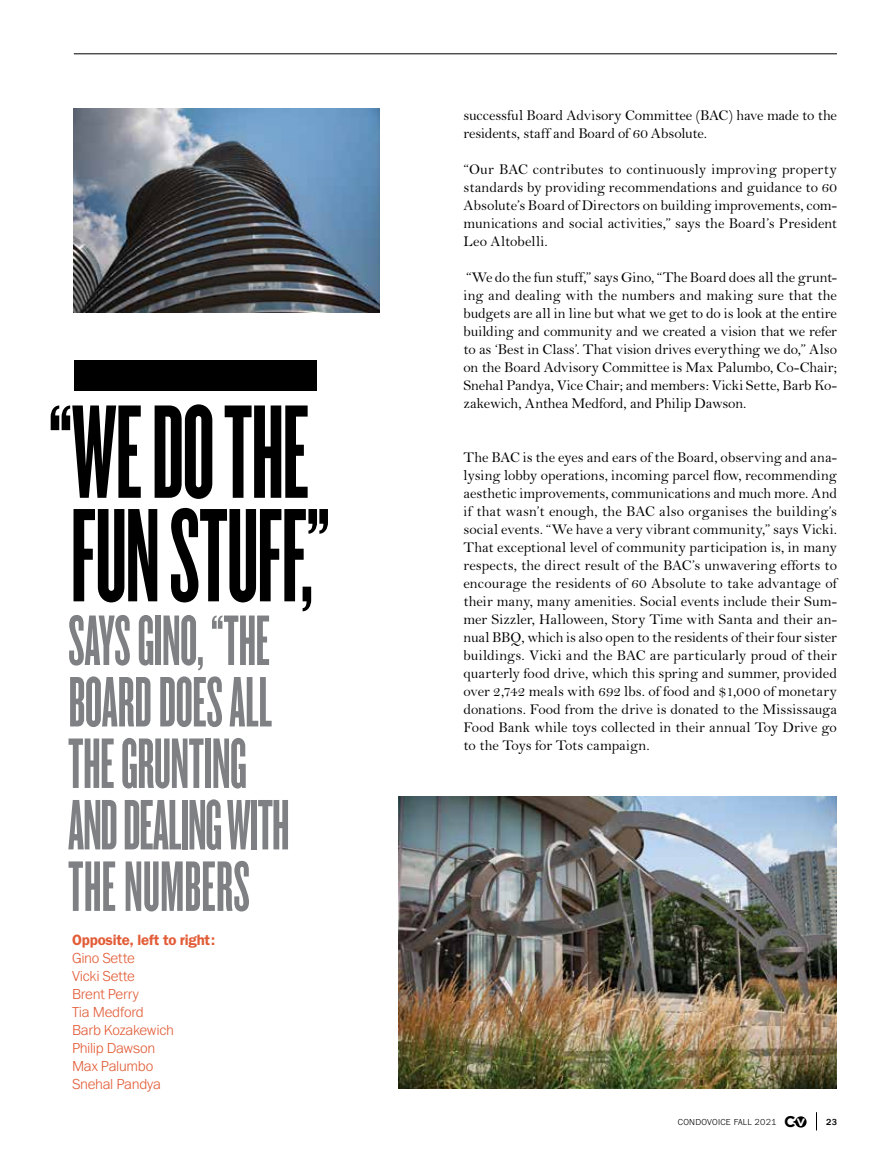
<style>
.page{position:relative;width:891px;height:1161px;background:#fff}
.page>*{position:absolute;margin:0;border:0;box-sizing:border-box;transform-origin:0 0}
.t1{font:138.6px/103.5px "Knockout HTF66 Full Flyweight";letter-spacing:-.01em;color:#000}
.t2{font:74.25px/61.5px "Knockout HTF66 Full Flyweight";letter-spacing:-.01em;color:#7e8083}
.t3{font:15px/18px "Bell";letter-spacing:-.005em;color:#000;text-align:justify}
.t4{font:300 15px/18px "Franklin Gothic URW";letter-spacing:-.015em;color:#e25c37}
.t5{font:600 15px "Franklin Gothic";letter-spacing:-.015em;color:#e25c37}
.t6{font:300 9px "Franklin Gothic URW";letter-spacing:.03em;color:#000}
.t7{font:500 9px "Franklin Gothic";color:#000}
.s1{font-family:"Gotham";font-weight:700;font-size:15.45px}
.s2{font-family:"Gotham";font-weight:700;font-size:10.65px;color:#fff}
</style>
<div class="page">
<svg style="left:793px;top:1116px;width:14px;height:12px"></svg>
<svg style="left:816px;top:1112px;width:1px;height:18px"></svg>
<hr style="left:74px;top:54px;width:763px;height:1px;background:#000">
<div style="left:74px;top:360px;width:243px;height:31px;background:#000"></div>
<img style="left:74px;top:109px;width:305px;height:203px">
<img style="left:398px;top:796px;width:439px;height:293px">
<h1 class="t1" style="left:48px;top:401px;width:284px">“WE DO THE<br>FUN STUFF,”</h1>
<h2 class="t2" style="left:68px;top:610px;width:223px">SAYS GINO, “THE<br>BOARD DOES ALL<br>THE GRUNTING<br>AND DEALING WITH<br>THE NUMBERS</h2>
<p class="t5" style="left:72px;top:931px;width:145px">Opposite, left to right:</p>
<p class="t4" style="left:72px;top:949px;width:103px">Gino Sette<br>Vicki Sette<br>Brent Perry<br>Tia Medford<br>Barb Kozakewich<br>Philip Dawson<br>Max Palumbo<br>Snehal Pandya</p>
<p class="t3" style="left:464px;top:106px;width:375px">successful Board Advisory Committee (BAC) have made to the residents, staff and Board of 60 Absolute.</p>
<p class="t3" style="left:464px;top:160px;width:375px">“Our BAC contributes to continuously improving property standards by providing recommendations and guidance to 60<br>Absolute’s Board of Directors on building improvements, com&shy;munications and social activities,” says the Board’s President Leo Altobelli.</p>
<p class="t3" style="left:464px;top:268px;width:375px">“We do the fun stuff,” says Gino, “The Board does all the grunt&shy;ing and dealing with the numbers and making sure that the budgets are all in line but what we get to do is look at the entire building and community and we created a vision that we refer to as ‘Best in Class’. That vision drives everything we do,” Also on the Board Advisory Committee is Max Palumbo, Co-Chair; Snehal Pandya, Vice Chair; and members: Vicki Sette, Barb Ko&shy;zakewich, Anthea Medford, and Philip Dawson.</p>
<p class="t3" style="left:464px;top:448px;width:375px">The BAC is the eyes and ears of the Board, observing and ana&shy;lysing lobby operations, incoming parcel flow, recommending aesthetic improvements, communications and much more. And if that wasn’t enough, the BAC also organises the building’s social events. “We have a very vibrant community,” says Vicki.<br>That exceptional level of community participation is, in many respects, the direct result of the BAC’s unwavering efforts to encourage the residents of 60 Absolute to take advantage of their many, many amenities. Social events include their Sum&shy;mer Sizzler, Halloween, Story Time with Santa and their an&shy;nual BBQ, which is also open to the residents of their four sister buildings. Vicki and the BAC are particularly proud of their quarterly food drive, which this spring and summer, provided over 2,742 meals with 692 lbs. of food and $1,000 of monetary donations. Food from the drive is donated to the Mississauga Food Bank while toys collected in their annual Toy Drive go to the Toys for Tots campaign.</p>
<p class="t6" style="left:678px;top:1116px;width:129px">CONDOVOICE FALL 2021 <span class="s1">C</span><span class="s2">V</span></p>
<p class="t7" style="left:826px;top:1116px;width:12px">23</p>
</div>
